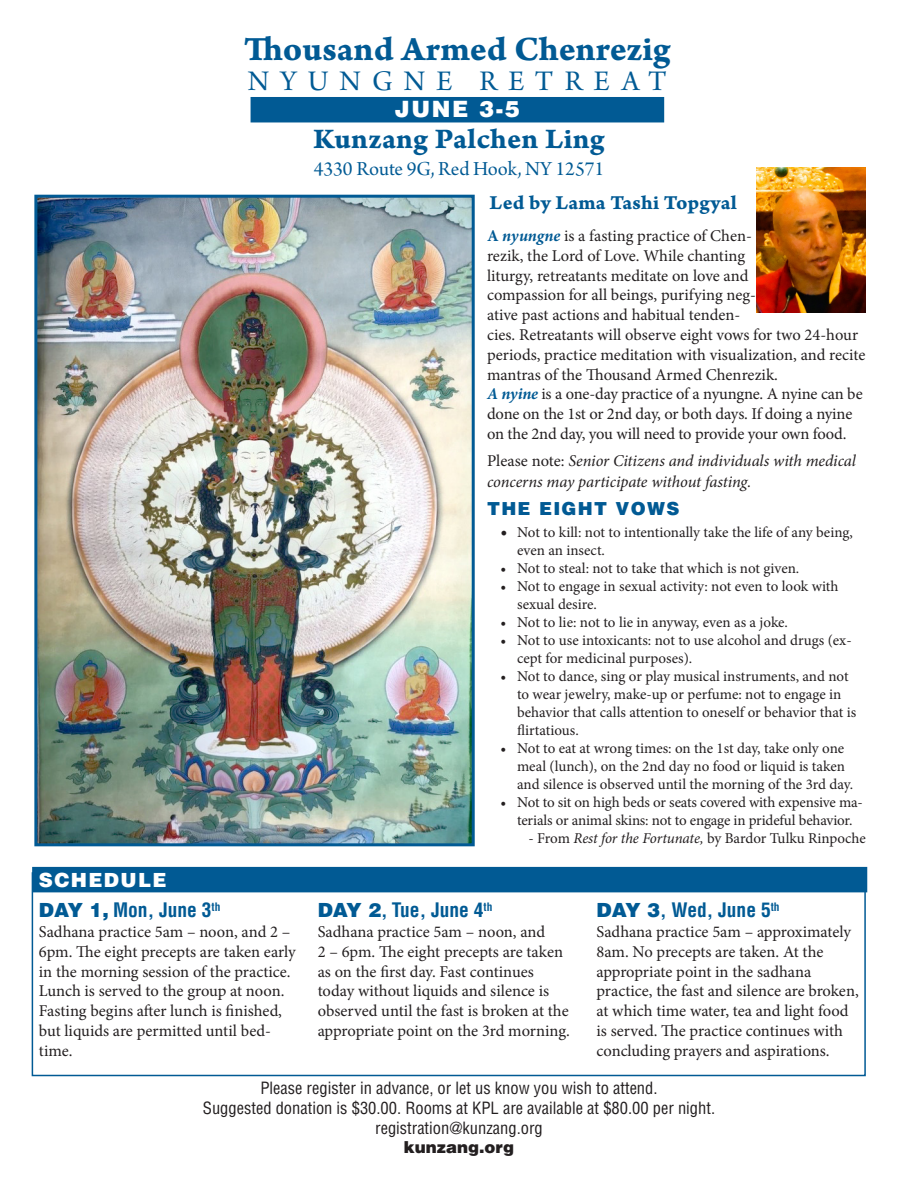
<style>
.page{position:relative;width:918px;height:1188px;background:#fff}
.page>*{position:absolute;margin:0;border:0;box-sizing:border-box;transform-origin:0 0}
.t1{font:36px "Arno Pro Bold Caption";letter-spacing:-.005em;color:#015a94}
.t2{font:30px "Arno Pro Bold Caption";letter-spacing:.005em;color:#015a94}
.t3{font:30px "Arno Pro Subhead";letter-spacing:.37em;color:#015a94}
.t4{font:900 22.5px "Helvetica LT Std";color:#fff}
.t5{font:21px "Arno Pro Subhead";color:#015a94}
.t6{font:21px "Arno Pro Bold Caption";letter-spacing:.01em;color:#015a94}
.t7{font:700 condensed 19.5px "Helvetica LT Std";color:#015a94}
.t8{font:900 19.5px "Helvetica LT Std";letter-spacing:.07em;color:#fff}
.t9{font:900 18px "Helvetica LT Std";letter-spacing:.07em;color:#015a94}
.t10{font:16.5px/19.8px "Minion Pro";letter-spacing:-.005em;color:#231f20}
.t11{font:condensed 16.5px/19.8px "Helvetica LT Std";color:#231f20;text-align:center}
.t12{font:italic 16.5px/21.6px "Minion Pro";letter-spacing:-.005em;color:#231f20}
.t13{font:900 16.5px "Helvetica LT Std";color:#231f20}
.t14{font:15px/18px "Minion Pro";letter-spacing:-.005em;color:#231f20}
.s1{font-weight:900;font-stretch:normal}
.s2{font-weight:700;color:#015a94}
.s3{font-weight:700;font-style:italic;color:#015a94}
.s4{font-style:normal}
.s5{font-size:18px}
.s6{font-style:italic}
</style>
<div class="page">
<div style="left:251px;top:97px;width:413px;height:25px;background:#015a94"></div>
<img style="left:38px;top:199px;width:433px;height:643px">
<div style="left:34px;top:195px;width:441px;height:651px;border:3px solid #015a94"></div>
<div style="left:32px;top:872px;width:834px;height:204px;border:2px solid #015a94"></div>
<img style="left:756px;top:168px;width:110px;height:144px">
<div style="left:32px;top:867px;width:835px;height:25px;background:#015a94"></div>
<p class="t1" style="left:244px;top:28px;width:429px">Thousand Armed Chenrezig</p>
<p class="t3" style="left:248px;top:64px;width:421px">NYUNGNE RETREAT</p>
<p class="t4" style="left:395px;top:94px;width:126px">JUNE 3-5</p>
<p class="t2" style="left:313px;top:121px;width:293px">Kunzang Palchen Ling</p>
<p class="t5" style="left:314px;top:157px;width:292px">4330 Route 9G, Red Hook, NY 12571</p>
<p class="t6" style="left:490px;top:190px;width:249px">Led by Lama Tashi Topgyal</p>
<p class="t8" style="left:39px;top:867px;width:129px">SCHEDULE</p>
<p class="t7" style="left:39px;top:898px;width:183px"><span class="s1">DAY 1,</span> Mon, June 3<sup>th</sup></p>
<p class="t10" style="left:39px;top:922px;width:258px">Sadhana practice 5am – noon, and 2 –<br>6pm. The eight precepts are taken early in the morning session of the practice.<br>Lunch is served to the group at noon.<br>Fasting begins after lunch is finished, but liquids are permitted until bed&shy;time.</p>
<p class="t10" style="left:487px;top:226px;width:380px"><span class="s2">A</span> <span class="s3">nyungne</span> is a fasting practice of Chen-<br>rezik, the Lord of Love. While chanting<br>liturgy, retreatants meditate on love and<br>compassion for all beings, purifying neg-<br>ative past actions and habitual tenden-<br>cies. Retreatants will observe eight vows for two 24-hour periods, practice meditation with visualization, and recite mantras of the Thousand Armed Chenrezik.</p>
<p class="t10" style="left:487px;top:384px;width:377px"><span class="s3">A nyine</span> is a one-day practice of a nyungne. A nyine can be done on the 1st or 2nd day, or both days. If doing a nyine on the 2nd day, you will need to provide your own food.</p>
<p class="t12" style="left:487px;top:449px;width:370px"><span class="s4">Please note:</span> Senior Citizens and individuals with medical concerns may participate without fasting.</p>
<p class="t9" style="left:487px;top:497px;width:194px">THE EIGHT VOWS</p>
<p class="t14" style="left:517px;top:523px;width:337px;text-indent:-16px"><span class="s5">•</span> Not to kill: not to intentionally take the life of any being, even an insect.</p>
<p class="t14" style="left:501px;top:559px;width:300px">• Not to steal: not to take that which is not given.</p>
<p class="t14" style="left:517px;top:577px;width:323px;text-indent:-16px">• Not to engage in sexual activity: not even to look with sexual desire.</p>
<p class="t14" style="left:501px;top:613px;width:289px">• Not to lie: not to lie in anyway, even as a joke.</p>
<p class="t14" style="left:517px;top:631px;width:336px;text-indent:-16px">• Not to use intoxicants: not to use alcohol and drugs (ex&shy;cept for medicinal purposes).</p>
<p class="t14" style="left:517px;top:667px;width:341px;text-indent:-16px">• Not to dance, sing or play musical instruments, and not to wear jewelry, make-up or perfume: not to engage in behavior that calls attention to oneself or behavior that is flirtatious.</p>
<p class="t14" style="left:517px;top:739px;width:338px;text-indent:-16px">• Not to eat at wrong times: on the 1st day, take only one meal (lunch), on the 2nd day no food or liquid is taken and silence is observed until the morning of the 3rd day.</p>
<p class="t14" style="left:501px;top:793px;width:364px;text-align:center">• Not to sit on high beds or seats covered with expensive ma&shy;terials or animal skins: not to engage in prideful behavior.</p>
<p class="t14" style="left:528px;top:829px;width:339px">- From <span class="s6">Rest for the Fortunate,</span> by Bardor Tulku Rinpoche</p>
<p class="t7" style="left:318px;top:898px;width:176px"><span class="s1">DAY 2</span>, Tue, June 4<sup>th</sup></p>
<p class="t10" style="left:318px;top:922px;width:254px">Sadhana practice 5am – noon, and<br>2 – 6pm. The eight precepts are taken as on the first day. Fast continues today without liquids and silence is observed until the fast is broken at the appropriate point on the 3rd morning.</p>
<p class="t7" style="left:597px;top:898px;width:185px"><span class="s1">DAY 3</span>, Wed, June 5<sup>th</sup></p>
<p class="t10" style="left:597px;top:922px;width:264px">Sadhana practice 5am – approximately 8am. No precepts are taken. At the appropriate point in the sadhana practice, the fast and silence are broken, at which time water, tea and light food is served. The practice continues with concluding prayers and aspirations.</p>
<p class="t11" style="left:203px;top:1078px;width:514px">Please register in advance, or let us know you wish to attend.<br>Suggested donation is $30.00. Rooms at KPL are available at $80.00 per night.</p>
<p class="t11" style="left:375px;top:1118px;width:169px">registration@kunzang.org</p>
<p class="t13" style="left:404px;top:1137px;width:112px">kunzang.org</p>
</div>
